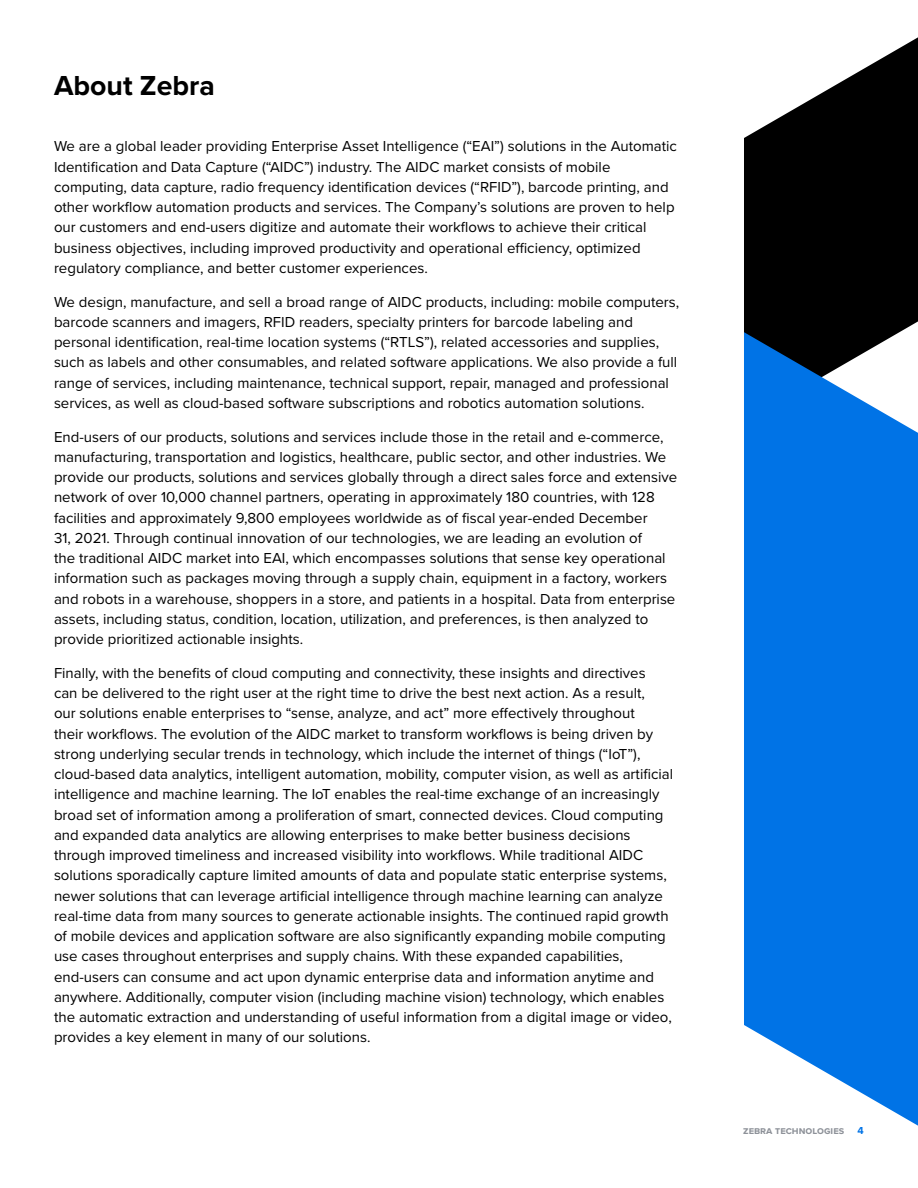
<style>
.page{position:relative;width:918px;height:1188px;background:#fff}
.page>*{position:absolute;margin:0;border:0;box-sizing:border-box;transform-origin:0 0}
.t1{font:700 28.5px "Proxima Nova";color:#000}
.t2{font:15px/20.2px "Proxima Nova";color:#000}
.t3{font:700 10.5px "Proxima Nova";color:#8e9299}
.t4{font:700 10.5px "Proxima Nova";color:#0073e6}
</style>
<div class="page">
<svg style="left:744px;top:37px;width:174px;height:295px;fill:#000"></svg>
<svg style="left:744px;top:332px;width:174px;height:794px;background:#1a7ee2"></svg>
<h1 class="t1" style="left:54px;top:64px;width:163px">About Zebra</h1>
<p class="t2" style="left:54px;top:136px;width:625px">We are a global leader providing Enterprise Asset Intelligence (“EAI”) solutions in the Automatic Identification and Data Capture (“AIDC”) industry. The AIDC market consists of mobile computing, data capture, radio frequency identification devices (“RFID”), barcode printing, and other workflow automation products and services. The Company’s solutions are proven to help our customers and end-users digitize and automate their workflows to achieve their critical business objectives, including improved productivity and operational efficiency, optimized regulatory compliance, and better customer experiences.</p>
<p class="t2" style="left:54px;top:291px;width:627px">We design, manufacture, and sell a broad range of AIDC products, including: mobile computers, barcode scanners and imagers, RFID readers, specialty printers for barcode labeling and personal identification, real-time location systems (“RTLS”), related accessories and supplies, such as labels and other consumables, and related software applications. We also provide a full range of services, including maintenance, technical support, repair, managed and professional services, as well as cloud-based software subscriptions and robotics automation solutions.</p>
<p class="t2" style="left:54px;top:426px;width:625px">End-users of our products, solutions and services include those in the retail and e-commerce, manufacturing, transportation and logistics, healthcare, public sector, and other industries. We provide our products, solutions and services globally through a direct sales force and extensive network of over 10,000 channel partners, operating in approximately 180 countries, with 128 facilities and approximately 9,800 employees worldwide as of fiscal year-ended December<br>31, 2021. Through continual innovation of our technologies, we are leading an evolution of<br>the traditional AIDC market into EAI, which encompasses solutions that sense key operational information such as packages moving through a supply chain, equipment in a factory, workers and robots in a warehouse, shoppers in a store, and patients in a hospital. Data from enterprise assets, including status, condition, location, utilization, and preferences, is then analyzed to provide prioritized actionable insights.</p>
<p class="t2" style="left:54px;top:662px;width:621px">Finally, with the benefits of cloud computing and connectivity, these insights and directives<br>can be delivered to the right user at the right time to drive the best next action. As a result,<br>our solutions enable enterprises to “sense, analyze, and act” more effectively throughout<br>their workflows. The evolution of the AIDC market to transform workflows is being driven by strong underlying secular trends in technology, which include the internet of things (“IoT”), cloud-based data analytics, intelligent automation, mobility, computer vision, as well as artificial intelligence and machine learning. The IoT enables the real-time exchange of an increasingly broad set of information among a proliferation of smart, connected devices. Cloud computing and expanded data analytics are allowing enterprises to make better business decisions through improved timeliness and increased visibility into workflows. While traditional AIDC solutions sporadically capture limited amounts of data and populate static enterprise systems, newer solutions that can leverage artificial intelligence through machine learning can analyze real-time data from many sources to generate actionable insights. The continued rapid growth of mobile devices and application software are also significantly expanding mobile computing use cases throughout enterprises and supply chains. With these expanded capabilities, end-users can consume and act upon dynamic enterprise data and information anytime and anywhere. Additionally, computer vision (including machine vision) technology, which enables the automatic extraction and understanding of useful information from a digital image or video, provides a key element in many of our solutions.</p>
<p class="t3" style="left:743px;top:1123px;width:103px">zebra technologies</p>
<p class="t4" style="left:857px;top:1123px;width:8px">4</p>
</div>
